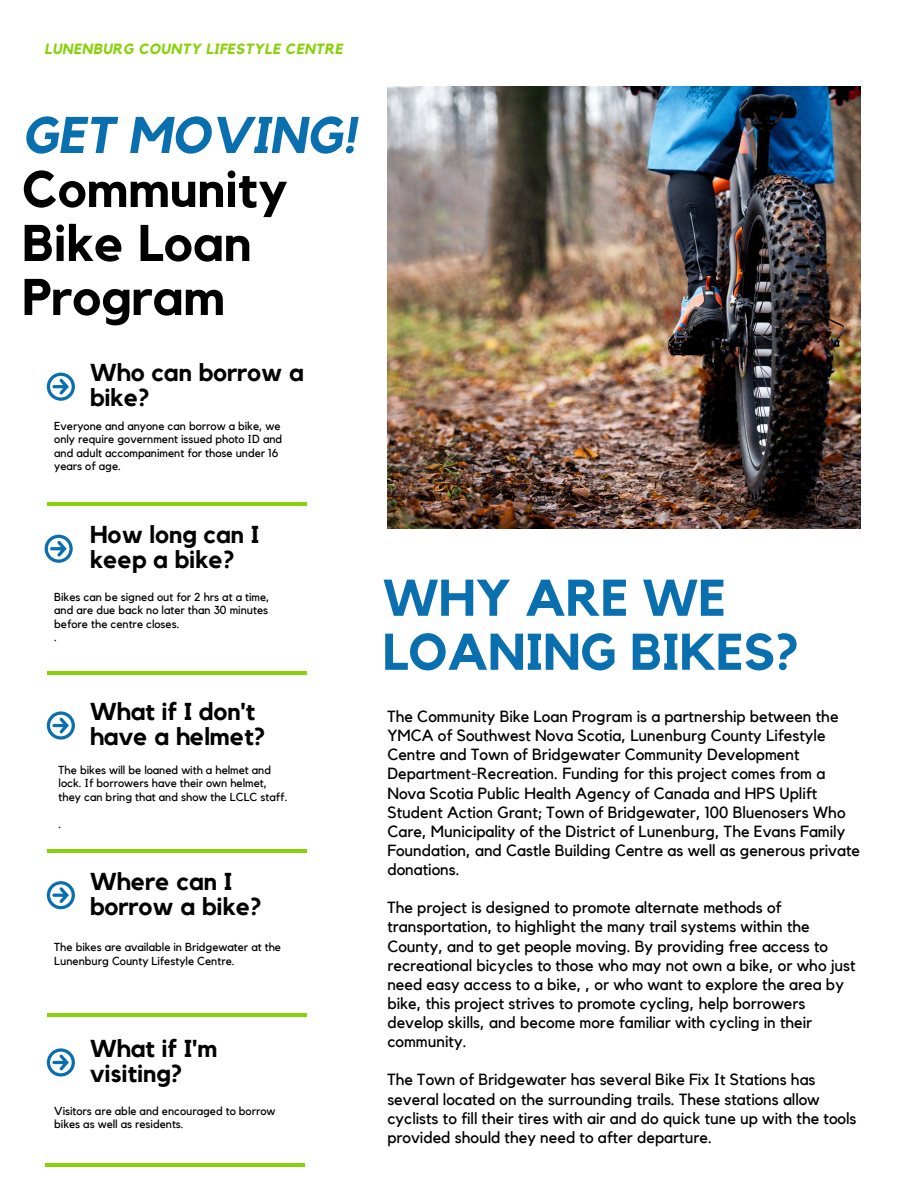
<style>
.page{position:relative;width:918px;height:1188px;background:#fff}
.page>*{position:absolute;margin:0;border:0;box-sizing:border-box;transform-origin:0 0}
.t1{font:700 51px/54px "Kollektif";color:#000}
.t2{font:700 51px/54px "Kollektif";color:#0a6faf}
.t3{font:italic 700 51px "Kollektif";color:#0a6faf}
.t4{font:700 24.45px/24.8px "Kollektif";color:#000}
.t5{font:16.2px/19.2px "Kollektif";color:#000}
.t6{font:italic 700 14.7px "Kollektif";letter-spacing:.03em;color:#88d209}
.t7{font:11.55px/13.5px "Kollektif";color:#000}
</style>
<div class="page">
<img style="left:387px;top:87px;width:474px;height:442px">
<svg style="left:45px;top:535px;width:28px;height:28px"></svg>
<svg style="left:47px;top:711px;width:28px;height:29px"></svg>
<svg style="left:47px;top:373px;width:28px;height:28px"></svg>
<hr style="left:47px;top:502px;width:260px;height:4px;background:#88d209">
<hr style="left:47px;top:671px;width:260px;height:4px;background:#88d209">
<hr style="left:47px;top:849px;width:260px;height:3px;background:#88d209">
<svg style="left:47px;top:881px;width:28px;height:28px"></svg>
<hr style="left:47px;top:1013px;width:260px;height:4px;background:#88d209">
<svg style="left:47px;top:1048px;width:28px;height:29px"></svg>
<hr style="left:45px;top:1163px;width:259px;height:3px;background:#88d209">
<p class="t6" style="left:45px;top:42px;width:300px">LUNENBURG COUNTY LIFESTYLE CENTRE</p>
<p class="t3" style="left:22px;top:112px;width:336px">GET MOVING!</p>
<p class="t1" style="left:22px;top:164px;width:267px">Community<br>Bike Loan<br>Program</p>
<p class="t4" style="left:90px;top:361px;width:216px">Who can borrow a</p>
<p class="t4" style="left:90px;top:386px;width:61px">bike?</p>
<p class="t7" style="left:54px;top:420px;width:230px">Everyone and anyone can borrow a bike, we only require government issued photo ID and and adult accompaniment for those under 16 years of age.</p>
<p class="t4" style="left:90px;top:523px;width:171px">How long can I keep a bike?</p>
<p class="t7" style="left:54px;top:590px;width:217px">Bikes can be signed out for 2 hrs at a time, and are due back no later than 30 minutes before the centre closes.</p>
<p class="t7" style="left:54px;top:631px;width:4px">.</p>
<p class="t4" style="left:90px;top:700px;width:177px">What if I don't have a helmet?</p>
<p class="t7" style="left:59px;top:764px;width:230px">The bikes will be loaned with a helmet and lock. If borrowers have their own helmet, they can bring that and show the LCLC staff.</p>
<p class="t7" style="left:59px;top:818px;width:4px">.</p>
<p class="t4" style="left:90px;top:870px;width:173px">Where can I borrow a bike?</p>
<p class="t7" style="left:54px;top:941px;width:228px">The bikes are available in Bridgewater at the<br>Lunenburg County Lifestyle Centre.</p>
<p class="t4" style="left:90px;top:1037px;width:129px">What if I'm visiting?</p>
<p class="t7" style="left:54px;top:1104px;width:223px">Visitors are able and encouraged to borrow bikes as well as residents.</p>
<p class="t2" style="left:383px;top:573px;width:418px">WHY ARE WE<br>LOANING BIKES?</p>
<p class="t5" style="left:387px;top:707px;width:474px">The Community Bike Loan Program is a partnership between the YMCA of Southwest Nova Scotia, Lunenburg County Lifestyle Centre and Town of Bridgewater Community Development Department-Recreation. Funding for this project comes from a Nova Scotia Public Health Agency of Canada and HPS Uplift Student Action Grant; Town of Bridgewater, 100 Bluenosers Who Care, Municipality of the District of Lunenburg, The Evans Family Foundation, and Castle Building Centre as well as generous private donations.</p>
<p class="t5" style="left:387px;top:899px;width:470px">The project is designed to promote alternate methods of transportation, to highlight the many trail systems within the County, and to get people moving. By providing free access to recreational bicycles to those who may not own a bike, or who just need easy access to a bike, , or who want to explore the area by bike, this project strives to promote cycling, help borrowers develop skills, and become more familiar with cycling in their community.</p>
<p class="t5" style="left:387px;top:1071px;width:471px">The Town of Bridgewater has several Bike Fix It Stations has several located on the surrounding trails. These stations allow cyclists to fill their tires with air and do quick tune up with the tools provided should they need to after departure.</p>
</div>
